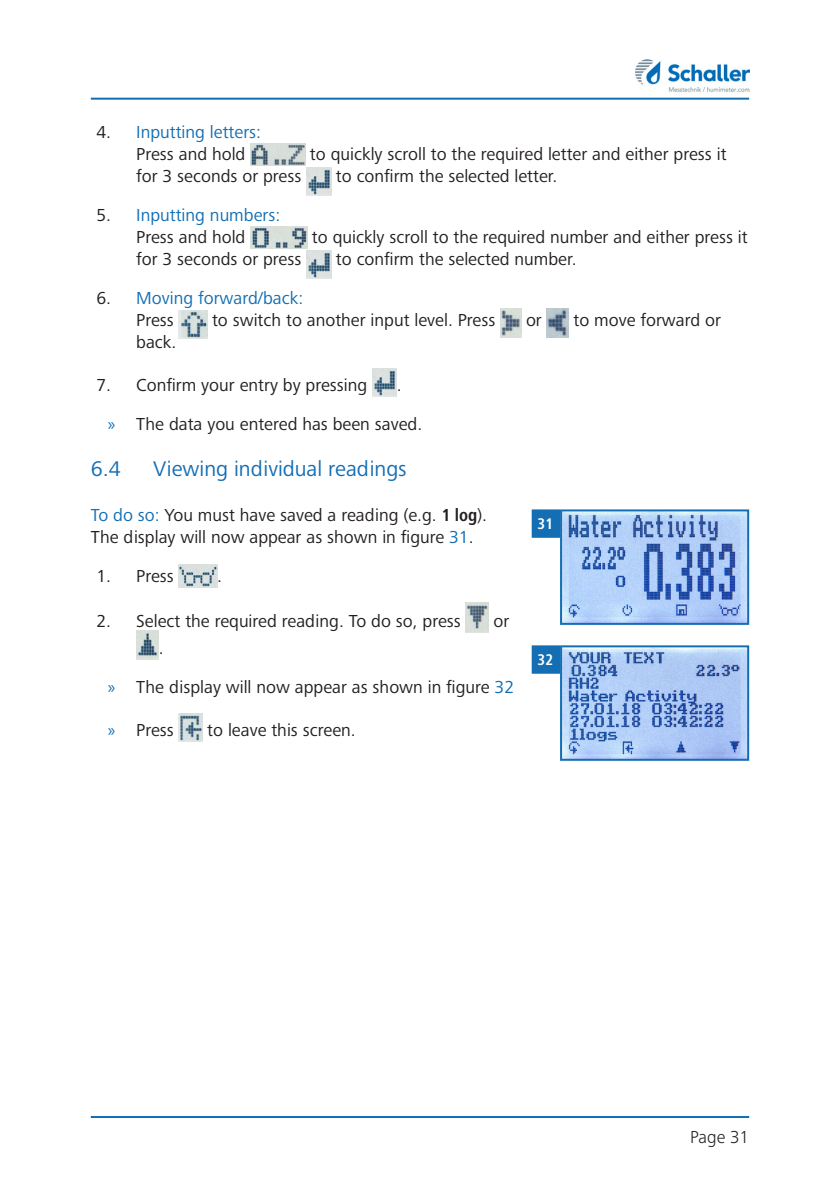
<style>
.page{position:relative;width:840px;height:1191px;background:#fff}
.page>*{position:absolute;margin:0;border:0;box-sizing:border-box;transform-origin:0 0}
.t1{font:22px "Frutiger Next Pro";color:#136eb4}
.Fließtext{font:18px/22px "Frutiger Next Pro";color:#231f20}
.t2{font:18px/22px "Frutiger Next Pro";color:#136eb4}
.t3{font:300 18px "Frutiger Next Pro";color:#231f20}
.t4{font:700 condensed 16px "Frutiger Next Pro";color:#fff}
.s1{color:#231f20}
.s2{font-family:"Myriad Pro";color:#136eb4}
.s3{color:#136eb4}
.s4{font-weight:700;font-stretch:condensed}
</style>
<div class="page">
<hr style="left:91px;top:98px;width:657px;height:2px;background:#136eb4">
<hr style="left:91px;top:1116px;width:657px;height:2px;background:#136eb4">
<img style="left:635px;top:60px;width:113px;height:32px">
<img style="left:250px;top:144px;width:55px;height:21px">
<img style="left:306px;top:168px;width:25px;height:28px">
<img style="left:250px;top:227px;width:57px;height:21px">
<img style="left:306px;top:251px;width:25px;height:28px">
<img style="left:179px;top:310px;width:28px;height:28px">
<img style="left:500px;top:309px;width:21px;height:28px">
<img style="left:546px;top:309px;width:22px;height:28px">
<img style="left:372px;top:368px;width:24px;height:29px">
<img style="left:179px;top:564px;width:38px;height:23px">
<img style="left:465px;top:602px;width:23px;height:30px">
<img style="left:136px;top:630px;width:23px;height:29px">
<img style="left:179px;top:713px;width:23px;height:28px">
<img style="left:562px;top:512px;width:183px;height:110px">
<div style="left:559px;top:509px;width:189px;height:116px;border:2px solid #136eb4"></div>
<div style="left:532px;top:510px;width:26px;height:27px;background:#136eb4"></div>
<div style="left:531px;top:509px;width:28px;height:29px;border:2px solid #136eb4"></div>
<img style="left:562px;top:648px;width:183px;height:110px">
<div style="left:559px;top:645px;width:189px;height:116px;border:2px solid #136eb4"></div>
<div style="left:532px;top:646px;width:26px;height:26px;background:#136eb4"></div>
<div style="left:531px;top:645px;width:28px;height:28px;border:2px solid #136eb4"></div>
<p class="t2" style="left:136px;top:121px;width:126px;text-indent:-40px"><span class="s1">4.</span> Inputting letters:<br><span class="s1">Press and hold</span></p>
<p class="Fließtext" style="left:310px;top:143px;width:418px">to quickly scroll to the required letter and either press it</p>
<p class="Fließtext" style="left:136px;top:165px;width:167px">for 3 seconds or press</p>
<p class="Fließtext" style="left:336px;top:165px;width:223px">to confirm the selected letter.</p>
<p class="t2" style="left:96px;top:204px;width:185px;text-align:center"><span class="s1">5.</span> Inputting numbers:<br><span class="s1">Press and hold</span></p>
<p class="Fließtext" style="left:312px;top:226px;width:437px">to quickly scroll to the required number and either press it</p>
<p class="Fließtext" style="left:136px;top:248px;width:167px">for 3 seconds or press</p>
<p class="Fließtext" style="left:336px;top:248px;width:242px">to confirm the selected number.</p>
<p class="t2" style="left:136px;top:287px;width:168px;text-indent:-40px"><span class="s1">6.</span> Moving forward/back:<br><span class="s1">Press</span></p>
<p class="Fließtext" style="left:212px;top:309px;width:285px">to switch to another input level. Press</p>
<p class="Fließtext" style="left:525px;top:309px;width:17px">or</p>
<p class="Fließtext" style="left:573px;top:309px;width:149px">to move forward or</p>
<p class="Fließtext" style="left:136px;top:331px;width:42px">back.</p>
<p class="Fließtext" style="left:96px;top:374px;width:272px">7. Confirm your entry by pressing</p>
<p class="Fließtext" style="left:396px;top:374px;width:6px">.</p>
<p class="Fließtext" style="left:108px;top:413px;width:316px"><span class="s2">»</span> The data you entered has been saved.</p>
<p class="t1" style="left:91px;top:456px;width:31px">6.4</p>
<p class="t1" style="left:153px;top:456px;width:255px">Viewing individual readings</p>
<p class="Fließtext" style="left:91px;top:503px;width:397px"><span class="s3">To do so:</span> You must have saved a reading (e.g. <span class="s4">1 log</span>).<br>The display will now appear as shown in figure <span class="s3">31</span>.</p>
<p class="Fließtext" style="left:96px;top:564px;width:79px">1. Press</p>
<p class="Fließtext" style="left:217px;top:564px;width:6px">.</p>
<p class="Fließtext" style="left:96px;top:610px;width:366px">2. Select the required reading. To do so, press</p>
<p class="Fließtext" style="left:493px;top:610px;width:17px">or</p>
<p class="Fließtext" style="left:159px;top:637px;width:6px">.</p>
<p class="Fließtext" style="left:108px;top:675px;width:407px"><span class="s2">»</span> The display will now appear as shown in figure <span class="s3">32</span></p>
<p class="Fließtext" style="left:108px;top:719px;width:68px"><span class="s2">»</span> Press</p>
<p class="Fließtext" style="left:207px;top:719px;width:150px">to leave this screen.</p>
<p class="t4" style="left:537px;top:514px;width:17px">31</p>
<p class="t4" style="left:537px;top:650px;width:17px">32</p>
<p class="t3" style="left:690px;top:1126px;width:60px">Page 31</p>
</div>
